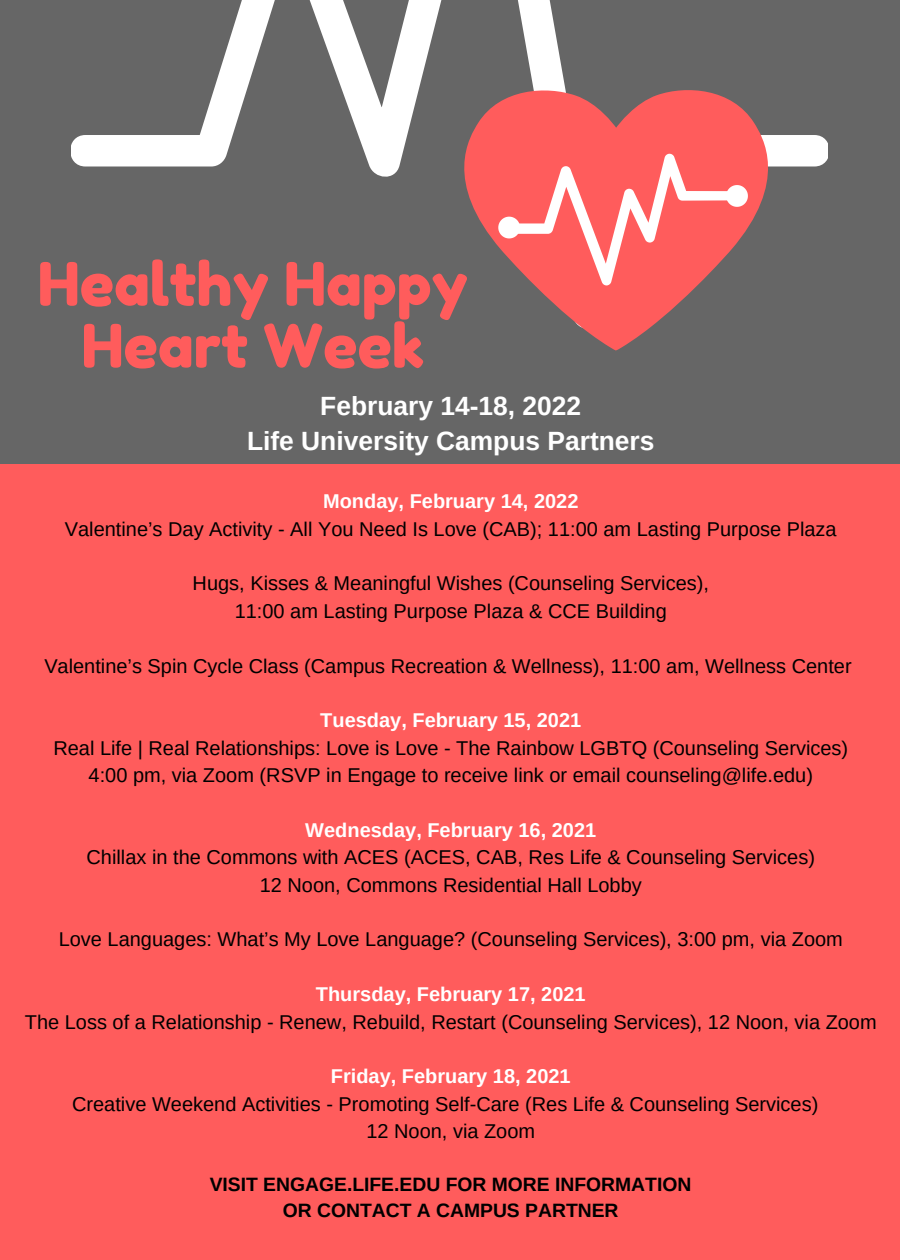
<style>
.page{position:relative;width:900px;height:1260px;background:#666}
.page>*{position:absolute;margin:0;border:0;box-sizing:border-box;transform-origin:0 0}
.t1{font:60px/62px "Fredoka One";color:#ff5c5c;text-align:center}
.t2{font:700 26.5px "Arimo";color:#fff}
.t3{font:20px "Arimo";color:#000}
.t4{font:700 20px "Arimo";color:#fff}
.t5{font:700 19.25px "Arimo";color:#000}
</style>
<div class="page">
<svg style="left:72px;top:0;width:756px;height:177px"></svg>
<div style="left:71px;top:465px;width:829px;height:795px;background:#ff5c5c"></div>
<div style="left:0;top:465px;width:71px;height:795px;background:#ff5c5c"></div>
<svg style="left:464px;top:90px;width:304px;height:261px;fill:#ff5c5c"></svg>
<svg style="left:498px;top:154px;width:250px;height:131px;background:#f57878"></svg>
<p class="t1" style="left:38px;top:253px;width:432px">Healthy Happy<br>Heart Week</p>
<p class="t2" style="left:320px;top:391px;width:262px">February 14-18, 2022</p>
<p class="t2" style="left:247px;top:426px;width:409px">Life University Campus Partners</p>
<p class="t4" style="left:323px;top:490px;width:257px">Monday, February 14, 2022</p>
<p class="t3" style="left:65px;top:518px;width:773px">Valentine’s Day Activity - All You Need Is Love (CAB); 11:00 am Lasting Purpose Plaza</p>
<p class="t3" style="left:193px;top:572px;width:518px">Hugs, Kisses &amp; Meaningful Wishes (Counseling Services),</p>
<p class="t3" style="left:235px;top:600px;width:434px">11:00 am Lasting Purpose Plaza &amp; CCE Building</p>
<p class="t3" style="left:44px;top:655px;width:809px">Valentine’s Spin Cycle Class (Campus Recreation &amp; Wellness), 11:00 am, Wellness Center</p>
<p class="t4" style="left:320px;top:709px;width:263px">Tuesday, February 15, 2021</p>
<p class="t3" style="left:53px;top:737px;width:796px">Real Life | Real Relationships: Love is Love - The Rainbow LGBTQ (Counseling Services)</p>
<p class="t3" style="left:89px;top:764px;width:726px">4:00 pm, via Zoom (RSVP in Engage to receive link or email counseling@life.edu)</p>
<p class="t4" style="left:305px;top:819px;width:292px">Wednesday, February 16, 2021</p>
<p class="t3" style="left:87px;top:846px;width:730px">Chillax in the Commons with ACES (ACES, CAB, Res Life &amp; Counseling Services)</p>
<p class="t3" style="left:260px;top:874px;width:384px">12 Noon, Commons Residential Hall Lobby</p>
<p class="t3" style="left:59px;top:928px;width:786px">Love Languages: What’s My Love Language? (Counseling Services), 3:00 pm, via Zoom</p>
<p class="t4" style="left:316px;top:983px;width:271px">Thursday, February 17, 2021</p>
<p class="t3" style="left:25px;top:1010px;width:853px">The Loss of a Relationship - Renew, Rebuild, Restart (Counseling Services), 12 Noon, via Zoom</p>
<p class="t4" style="left:331px;top:1065px;width:241px">Friday, February 18, 2021</p>
<p class="t3" style="left:72px;top:1093px;width:748px">Creative Weekend Activities - Promoting Self-Care (Res Life &amp; Counseling Services)</p>
<p class="t3" style="left:366px;top:1120px;width:170px">12 Noon, via Zoom</p>
<p class="t5" style="left:210px;top:1174px;width:483px">VISIT ENGAGE.LIFE.EDU FOR MORE INFORMATION</p>
<p class="t5" style="left:283px;top:1200px;width:337px">OR CONTACT A CAMPUS PARTNER</p>
</div>
